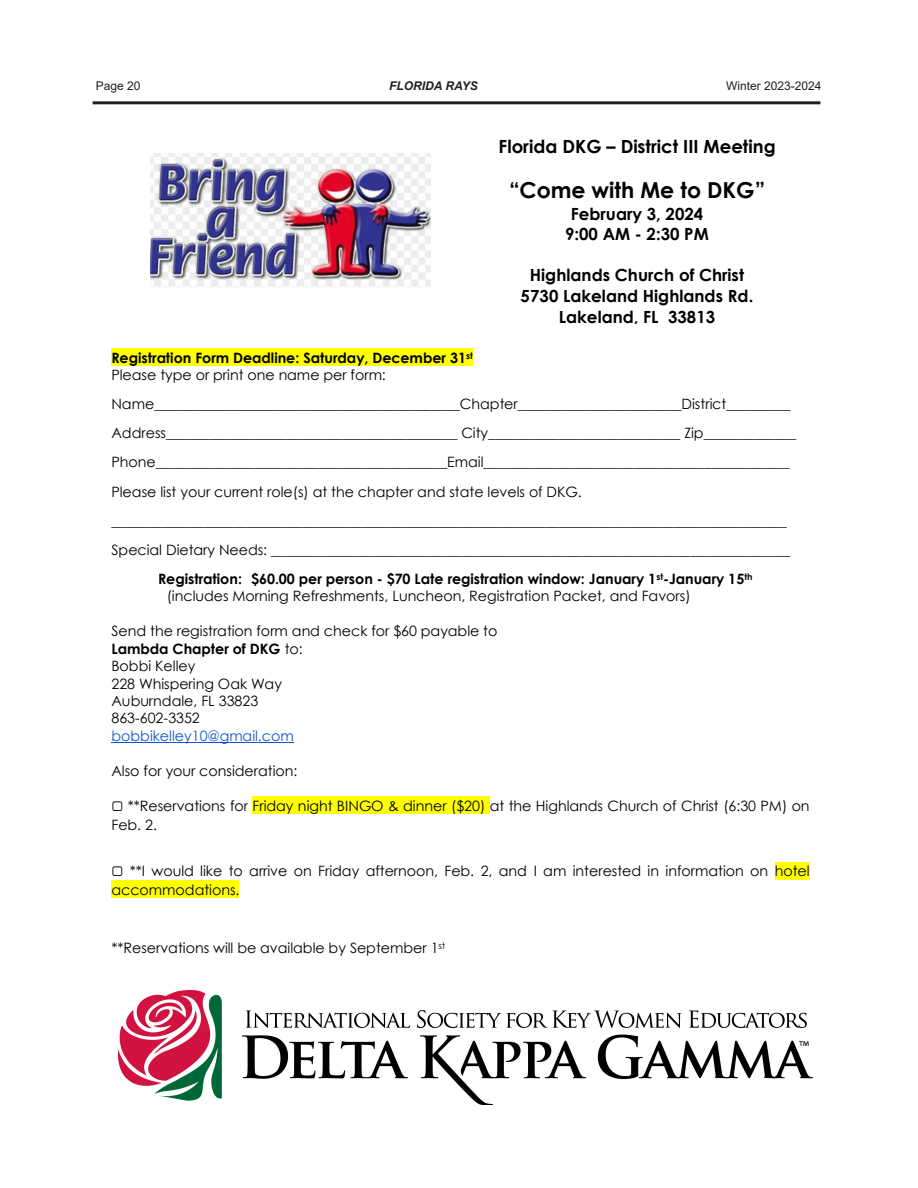
<style>
.page{position:relative;width:918px;height:1188px;background:#fff}
.page>*{position:absolute;margin:0;border:0;box-sizing:border-box;transform-origin:0 0}
.t1{font:700 22.05px "Century Gothic";color:#000}
.t2{font:700 18.15px "Century Gothic";color:#000}
.t3{font:700 16.8px/20.7px "Century Gothic";color:#000;text-align:center}
.t4{font:14.25px/17.4px "Century Gothic";color:#000}
.t5{font:700 14.25px/17.4px "Century Gothic";color:#000}
.t6{font:12px "Arial";color:#231f20}
.t7{font:italic 700 12px "Arial";color:#231f20}
.s1{font-weight:400}
.s2{font-weight:700}
.s3{color:#15c}
.s4{font-family:"Cambria Math"}
</style>
<div class="page">
<hr style="left:93px;top:101px;width:727px;height:3px;background:#231f20">
<div style="left:111px;top:348px;width:362px;height:18px;background:#ff0"></div>
<hr style="left:111px;top:742px;width:183px;height:1px;background:#15c">
<div style="left:252px;top:796px;width:238px;height:18px;background:#ff0"></div>
<div style="left:775px;top:862px;width:34px;height:17px;background:#ff0"></div>
<div style="left:111px;top:881px;width:128px;height:17px;background:#ff0"></div>
<img style="left:150px;top:154px;width:281px;height:133px">
<img style="left:119px;top:990px;width:693px;height:114px">
<p class="t6" style="left:96px;top:78px;width:46px">Page 20</p>
<p class="t7" style="left:389px;top:78px;width:90px">FLORIDA RAYS</p>
<p class="t6" style="left:726px;top:78px;width:97px">Winter 2023-2024</p>
<p class="t2" style="left:499px;top:133px;width:279px">Florida DKG – District III Meeting</p>
<p class="t1" style="left:509px;top:173px;width:258px">“Come with Me to DKG”</p>
<p class="t3" style="left:565px;top:203px;width:145px">February 3, 2024<br>9:00 AM - 2:30 PM</p>
<p class="t3" style="left:521px;top:264px;width:234px">Highlands Church of Christ<br>5730 Lakeland Highlands Rd.<br>Lakeland, FL 33813</p>
<p class="t5" style="left:111px;top:348px;width:363px">Registration Form Deadline: Saturday, December 31<sup>st<br></sup><span class="s1">Please type or print one name per form:</span></p>
<p class="t4" style="left:111px;top:395px;width:681px">Name___________________________________________Chapter_______________________District_________</p>
<p class="t4" style="left:111px;top:424px;width:686px">Address_________________________________________ City___________________________ Zip_____________</p>
<p class="t4" style="left:111px;top:453px;width:680px">Phone_________________________________________Email___________________________________________</p>
<p class="t4" style="left:111px;top:482px;width:472px">Please list your current role(s) at the chapter and state levels of DKG.</p>
<p class="t4" style="left:111px;top:512px;width:677px">_______________________________________________________________________________________________</p>
<p class="t4" style="left:111px;top:541px;width:680px">Special Dietary Needs: _________________________________________________________________________</p>
<p class="t5" style="left:158px;top:569px;width:596px">Registration: $60.00 per person - $70 Late registration window: January 1<sup>st</sup>-January 15<sup>th</sup></p>
<p class="t4" style="left:167px;top:587px;width:525px">(includes Morning Refreshments, Luncheon, Registration Packet, and Favors)</p>
<p class="t4" style="left:111px;top:622px;width:388px">Send the registration form and check for $60 payable to<br><span class="s2">Lambda Chapter of DKG</span> to:<br>Bobbi Kelley<br>228 Whispering Oak Way<br>Auburndale, FL 33823<br>863-602-3352<br><span class="s3">bobbikelley10@gmail.com</span></p>
<p class="t4" style="left:111px;top:762px;width:188px">Also for your consideration:</p>
<p class="t4" style="left:111px;top:796px;width:700px;line-height:18.9px"><span class="s4">▢</span> **Reservations for Friday night BINGO &amp; dinner ($20) at the Highlands Church of Christ (6:30 PM) on<br>Feb. 2.</p>
<p class="t4" style="left:111px;top:861px;width:700px;line-height:18.8px"><span class="s4">▢</span> **I would like to arrive on Friday afternoon, Feb. 2, and I am interested in information on hotel accommodations.</p>
<p class="t4" style="left:111px;top:939px;width:335px">**Reservations will be available by September 1<sup>st</sup></p>
</div>
